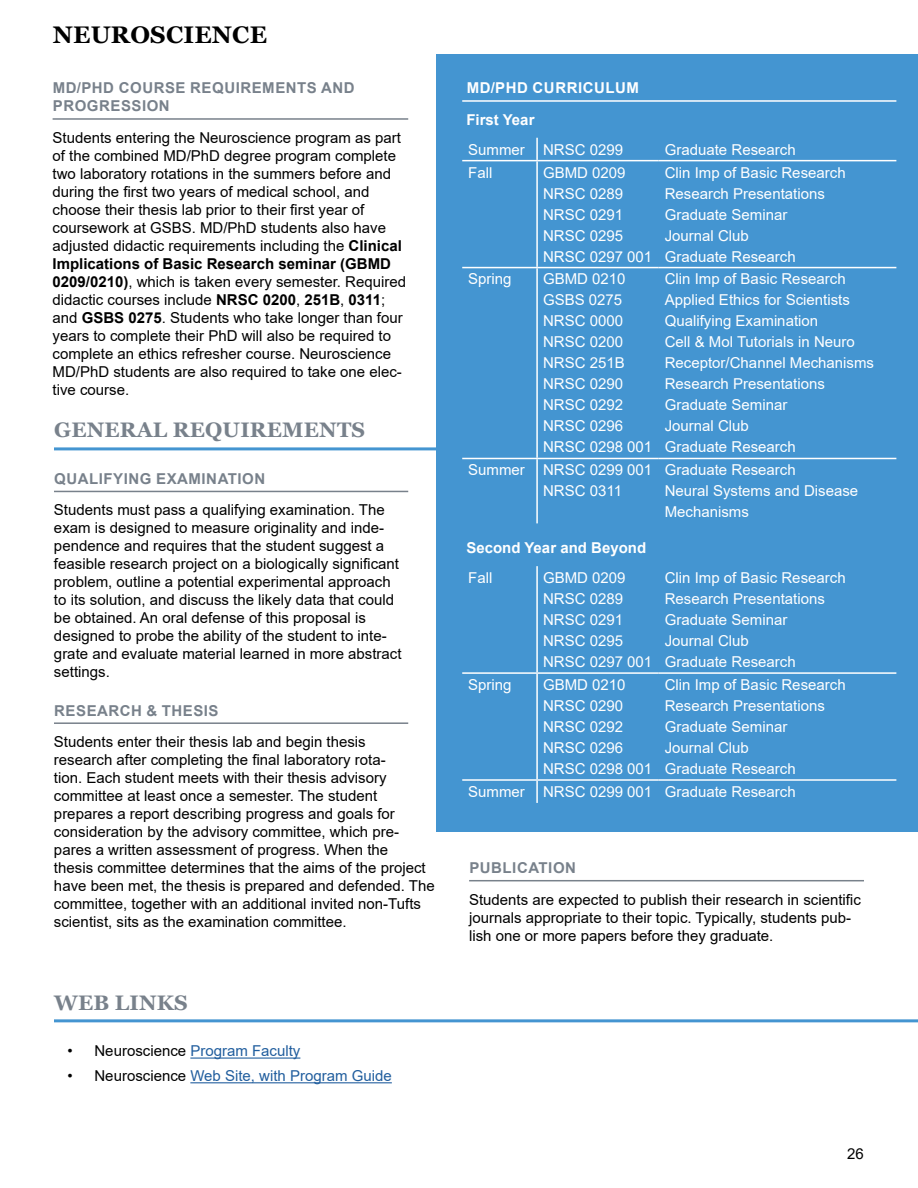
<style>
.page{position:relative;width:918px;height:1188px;background:#fff}
.page>*{position:absolute;margin:0;border:0;box-sizing:border-box;transform-origin:0 0}
.t1{font:700 24px "Georgia";letter-spacing:.01em;color:#000}
.t2{font:700 21px "Georgia";letter-spacing:.01em;color:#78818b}
.t3{font:15px/18px "Arial";color:#000}
.t4{font:15px/21px "Arial";color:#fff}
.t5{font:700 15px/18px "Arial";letter-spacing:.035em;color:#78818b}
.t6{font:15px "Arial";color:#215e9e}
.t7{font:700 15px/31.5px "Arial";letter-spacing:.035em;color:#fff}
.t8{font:700 15px "Arial";color:#fff}
.s1{font-weight:700}
.s2{color:#000}
</style>
<div class="page">
<div style="left:436px;top:54px;width:482px;height:778px;background:#4495d1"></div>
<hr style="left:462px;top:100px;width:434px;height:2px;background:#fff">
<hr style="left:536px;top:138px;width:2px;height:22px;background:#fff">
<hr style="left:462px;top:160px;width:75px;height:1px;background:#fff">
<hr style="left:537px;top:160px;width:122px;height:1px;background:#fff">
<hr style="left:536px;top:161px;width:2px;height:106px;background:#fff">
<hr style="left:659px;top:160px;width:237px;height:1px;background:#fff">
<hr style="left:462px;top:267px;width:75px;height:1px;background:#fff">
<hr style="left:537px;top:267px;width:122px;height:1px;background:#fff">
<hr style="left:536px;top:268px;width:2px;height:190px;background:#fff">
<hr style="left:659px;top:267px;width:237px;height:1px;background:#fff">
<hr style="left:462px;top:458px;width:75px;height:1px;background:#fff">
<hr style="left:537px;top:458px;width:122px;height:1px;background:#fff">
<hr style="left:536px;top:459px;width:2px;height:64px;background:#fff">
<hr style="left:659px;top:458px;width:237px;height:1px;background:#fff">
<hr style="left:536px;top:566px;width:2px;height:106px;background:#fff">
<hr style="left:462px;top:672px;width:75px;height:2px;background:#fff">
<hr style="left:537px;top:672px;width:122px;height:2px;background:#fff">
<hr style="left:536px;top:674px;width:2px;height:105px;background:#fff">
<hr style="left:659px;top:672px;width:237px;height:2px;background:#fff">
<hr style="left:462px;top:779px;width:75px;height:2px;background:#fff">
<hr style="left:537px;top:779px;width:122px;height:2px;background:#fff">
<hr style="left:536px;top:781px;width:2px;height:22px;background:#fff">
<hr style="left:659px;top:779px;width:237px;height:2px;background:#fff">
<hr style="left:53px;top:118px;width:355px;height:2px;background:#78818b">
<hr style="left:54px;top:491px;width:354px;height:1px;background:#78818b">
<hr style="left:54px;top:722px;width:354px;height:2px;background:#78818b">
<hr style="left:469px;top:880px;width:395px;height:1px;background:#78818b">
<hr style="left:54px;top:447px;width:382px;height:3px;background:#4495d1">
<hr style="left:54px;top:1019px;width:864px;height:3px;background:#4495d1">
<hr style="left:190px;top:1058px;width:110px;height:1px;background:#215e9e">
<hr style="left:190px;top:1082px;width:202px;height:1px;background:#215e9e">
<h1 class="t1" style="left:53px;top:20px;width:216px">NEUROSCIENCE</h1>
<p class="t5" style="left:53px;top:79px;width:303px">MD/PHD COURSE REQUIREMENTS AND<br>PROGRESSION</p>
<p class="t3" style="left:53px;top:129px;width:355px">Students entering the Neuroscience program as part of the combined MD/PhD degree program complete two laboratory rotations in the summers before and during the first two years of medical school, and choose their thesis lab prior to their first year of coursework at GSBS. MD/PhD students also have adjusted didactic requirements including the <span class="s1">Clinical Implications of Basic Research seminar (GBMD 0209/0210)</span>, which is taken every semester. Required didactic courses include <span class="s1">NRSC 0200</span>, <span class="s1">251B</span>, <span class="s1">0311</span>; and <span class="s1">GSBS 0275</span>. Students who take longer than four years to complete their PhD will also be required to complete an ethics refresher course. Neuroscience MD/PhD students are also required to take one elec&shy;tive course.</p>
<h2 class="t2" style="left:54px;top:416px;width:313px">GENERAL REQUIREMENTS</h2>
<p class="t5" style="left:54px;top:470px;width:213px">QUALIFYING EXAMINATION</p>
<p class="t3" style="left:54px;top:501px;width:349px">Students must pass a qualifying examination. The exam is designed to measure originality and inde&shy;pendence and requires that the student suggest a feasible research project on a biologically significant problem, outline a potential experimental approach to its solution, and discuss the likely data that could be obtained. An oral defense of this proposal is designed to probe the ability of the student to inte&shy;grate and evaluate material learned in more abstract settings.</p>
<p class="t5" style="left:54px;top:702px;width:166px">RESEARCH &amp; THESIS</p>
<p class="t3" style="left:54px;top:733px;width:382px">Students enter their thesis lab and begin thesis<br>research after completing the final laboratory rota-<br>tion. Each student meets with their thesis advisory committee at least once a semester. The student prepares a report describing progress and goals for consideration by the advisory committee, which pre&shy;pares a written assessment of progress. When the<br>thesis committee determines that the aims of the project have been met, the thesis is prepared and defended. The committee, together with an additional invited non-Tufts scientist, sits as the examination committee.</p>
<h2 class="t2" style="left:54px;top:989px;width:135px">WEB LINKS</h2>
<p class="t6" style="left:68px;top:1041px;width:234px"><span class="s2">• Neuroscience</span> Program Faculty</p>
<p class="t6" style="left:68px;top:1066px;width:326px"><span class="s2">• Neuroscience</span> Web Site, with Program Guide</p>
<p class="t7" style="left:466px;top:73px;width:174px">MD/PHD CURRICULUM<br>First Year</p>
<p class="t4" style="left:468px;top:139px;width:156px">Summer NRSC 0299</p>
<p class="t4" style="left:665px;top:139px;width:132px">Graduate Research</p>
<p class="t4" style="left:468px;top:162px;width:26px">Fall</p>
<p class="t4" style="left:543px;top:162px;width:111px">GBMD 0209<br>NRSC 0289<br>NRSC 0291<br>NRSC 0295<br>NRSC 0297 001</p>
<p class="t4" style="left:665px;top:162px;width:182px">Clin Imp of Basic Research<br>Research Presentations<br>Graduate Seminar<br>Journal Club<br>Graduate Research</p>
<p class="t4" style="left:468px;top:269px;width:45px">Spring</p>
<p class="t4" style="left:543px;top:269px;width:111px">GBMD 0210<br>GSBS 0275<br>NRSC 0000<br>NRSC 0200<br>NRSC 251B<br>NRSC 0290<br>NRSC 0292<br>NRSC 0296<br>NRSC 0298 001</p>
<p class="t4" style="left:665px;top:269px;width:211px">Clin Imp of Basic Research<br>Applied Ethics for Scientists<br>Qualifying Examination<br>Cell &amp; Mol Tutorials in Neuro<br>Receptor/Channel Mechanisms<br>Research Presentations<br>Graduate Seminar<br>Journal Club<br>Graduate Research</p>
<p class="t4" style="left:543px;top:460px;width:111px;text-indent:-75px">Summer NRSC 0299 001<br>NRSC 0311</p>
<p class="t4" style="left:665px;top:460px;width:195px">Graduate Research<br>Neural Systems and Disease<br>Mechanisms</p>
<p class="t8" style="left:466px;top:538px;width:181px">Second Year and Beyond</p>
<p class="t4" style="left:468px;top:567px;width:26px">Fall</p>
<p class="t4" style="left:543px;top:567px;width:111px">GBMD 0209<br>NRSC 0289<br>NRSC 0291<br>NRSC 0295<br>NRSC 0297 001</p>
<p class="t4" style="left:665px;top:567px;width:182px">Clin Imp of Basic Research<br>Research Presentations<br>Graduate Seminar<br>Journal Club<br>Graduate Research</p>
<p class="t4" style="left:468px;top:674px;width:45px">Spring</p>
<p class="t4" style="left:543px;top:674px;width:111px">GBMD 0210<br>NRSC 0290<br>NRSC 0292<br>NRSC 0296<br>NRSC 0298 001</p>
<p class="t4" style="left:665px;top:674px;width:182px">Clin Imp of Basic Research<br>Research Presentations<br>Graduate Seminar<br>Journal Club<br>Graduate Research</p>
<p class="t4" style="left:468px;top:781px;width:329px">Summer NRSC 0299 001 Graduate Research</p>
<p class="t5" style="left:469px;top:859px;width:108px">PUBLICATION</p>
<p class="t3" style="left:469px;top:890px;width:393px">Students are expected to publish their research in scientific journals appropriate to their topic. Typically, students pub&shy;lish one or more papers before they graduate.</p>
<p class="t3" style="left:847px;top:1144px;width:18px">26</p>
</div>
